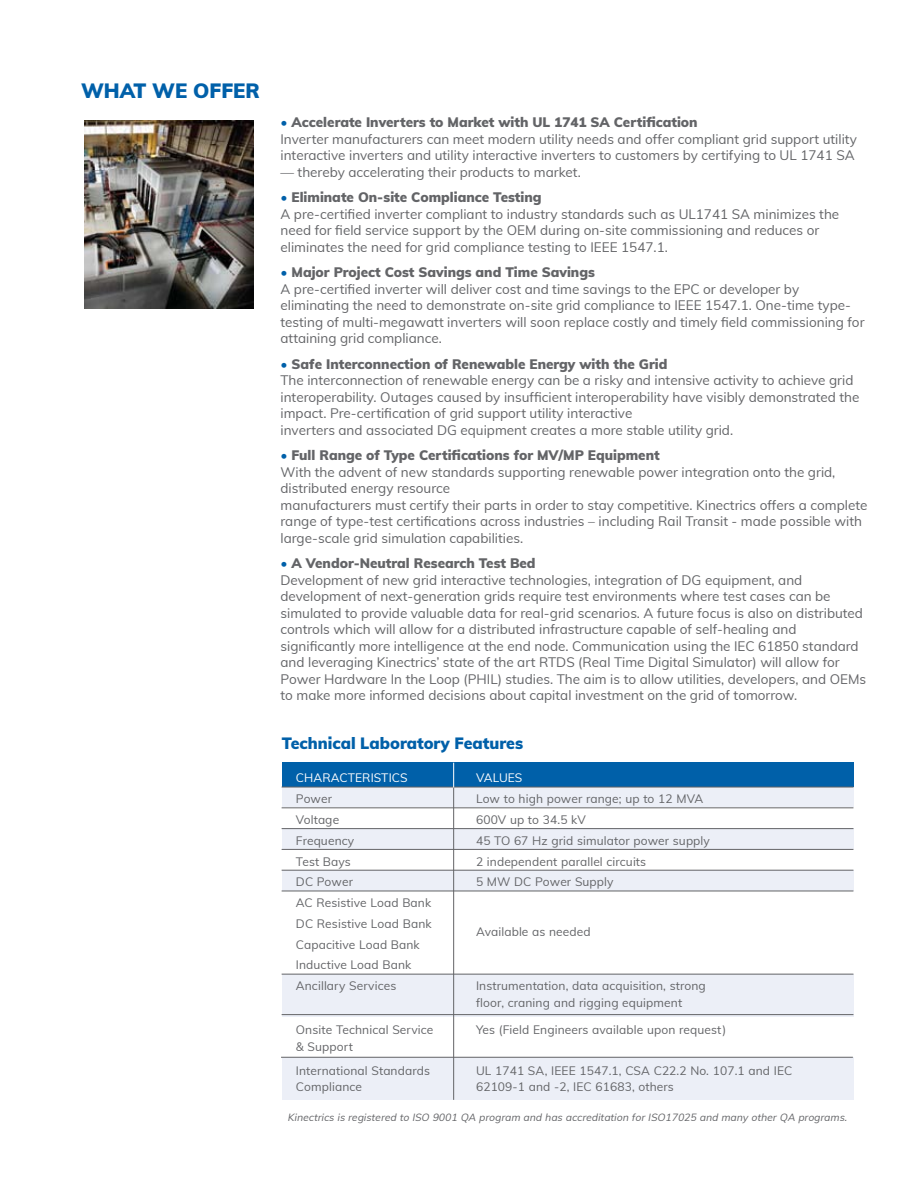
<style>
.page{position:relative;width:918px;height:1188px;background:#fff}
.page>*{position:absolute;margin:0;border:0;box-sizing:border-box;transform-origin:0 0}
.t1{font:900 20.25px "Muli";color:#0060a9}
.t2{font:900 16.05px "Muli";color:#0060a9}
.t3{font:13.5px/16.5px "Muli";color:#636467}
.t4{font:12px/20.9px "Muli";letter-spacing:.01em;color:#636467}
.t5{font:12px "Muli";letter-spacing:.01em;color:#fff}
.t6{font:italic 10.2px "Muli";color:#636467}
.s1{font-weight:900;color:#0060a9}
.s2{font-weight:900}
</style>
<div class="page">
<img style="left:84px;top:120px;width:170px;height:189px">
<div style="left:282px;top:787px;width:572px;height:20px;background:#eceff7"></div>
<div style="left:282px;top:829px;width:572px;height:20px;background:#eceff7"></div>
<div style="left:282px;top:870px;width:572px;height:21px;background:#eceff7"></div>
<div style="left:282px;top:974px;width:572px;height:42px;background:#eceff7"></div>
<div style="left:282px;top:1057px;width:572px;height:43px;background:#eceff7"></div>
<div style="left:282px;top:763px;width:572px;height:24px;background:#0060a9"></div>
<hr style="left:282px;top:787px;width:571px;height:1px;background:#636467">
<hr style="left:282px;top:808px;width:571px;height:1px;background:#636467">
<hr style="left:282px;top:828px;width:571px;height:1px;background:#636467">
<hr style="left:282px;top:849px;width:571px;height:1px;background:#636467">
<hr style="left:282px;top:870px;width:571px;height:1px;background:#636467">
<hr style="left:282px;top:891px;width:571px;height:1px;background:#636467">
<hr style="left:282px;top:974px;width:571px;height:1px;background:#636467">
<hr style="left:282px;top:1014px;width:571px;height:1px;background:#636467">
<hr style="left:453px;top:787px;width:1px;height:313px;background:#636467">
<hr style="left:281px;top:1057px;width:572px;height:1px;background:#636467">
<svg style="left:453px;top:763px;width:1px;height:25px"></svg>
<h1 class="t1" style="left:81px;top:76px;width:180px">WHAT WE OFFER</h1>
<p class="t3" style="left:280px;top:114px;width:578px"><span class="s1">•</span> <span class="s2">Accelerate Inverters to Market with UL 1741 SA Certification<br></span>Inverter manufacturers can meet modern utility needs and offer compliant grid support utility interactive inverters and utility interactive inverters to customers by certifying to UL 1741 SA</p>
<p class="t3" style="left:280px;top:163px;width:302px">— thereby accelerating their products to market.</p>
<p class="t3" style="left:280px;top:189px;width:560px"><span class="s1">•</span> <span class="s2">Eliminate On-site Compliance Testing<br></span>A pre-certified inverter compliant to industry standards such as UL1741 SA minimizes the need for field service support by the OEM during on-site commissioning and reduces or eliminates the need for grid compliance testing to IEEE 1547.1.</p>
<p class="t3" style="left:280px;top:264px;width:586px"><span class="s1">•</span> <span class="s2">Major Project Cost Savings and Time Savings<br></span>A pre-certified inverter will deliver cost and time savings to the EPC or developer by eliminating the need to demonstrate on-site grid compliance to IEEE 1547.1. One-time type&shy;testing of multi-megawatt inverters will soon replace costly and timely field commissioning for attaining grid compliance.</p>
<p class="t3" style="left:280px;top:355px;width:581px"><span class="s1">•</span> <span class="s2">Safe Interconnection of Renewable Energy with the Grid<br></span>The interconnection of renewable energy can be a risky and intensive activity to achieve grid interoperability. Outages caused by insufficient interoperability have visibly demonstrated the impact. Pre-certification of grid support utility interactive<br>inverters and associated DG equipment creates a more stable utility grid.</p>
<p class="t3" style="left:280px;top:447px;width:588px"><span class="s1">•</span> <span class="s2">Full Range of Type Certifications for MV/MP Equipment<br></span>With the advent of new standards supporting renewable power integration onto the grid, distributed energy resource<br>manufacturers must certify their parts in order to stay competitive. Kinectrics offers a complete range of type-test certifications across industries – including Rail Transit - made possible with large-scale grid simulation capabilities.</p>
<p class="t3" style="left:280px;top:555px;width:587px"><span class="s1">•</span> <span class="s2">A Vendor-Neutral Research Test Bed<br></span>Development of new grid interactive technologies, integration of DG equipment, and development of next-generation grids require test environments where test cases can be simulated to provide valuable data for real-grid scenarios. A future focus is also on distributed controls which will allow for a distributed infrastructure capable of self-healing and significantly more intelligence at the end node. Communication using the IEC 61850 standard and leveraging Kinectrics’ state of the art RTDS (Real Time Digital Simulator) will allow for Power Hardware In the Loop (PHIL) studies. The aim is to allow utilities, developers, and OEMs to make more informed decisions about capital investment on the grid of tomorrow.</p>
<p class="t2" style="left:282px;top:731px;width:243px">Technical Laboratory Features</p>
<p class="t5" style="left:296px;top:769px;width:113px">CHARACTERISTICS</p>
<p class="t5" style="left:476px;top:769px;width:48px">VALUES</p>
<p class="t4" style="left:296px;top:788px;width:38px">Power</p>
<p class="t4" style="left:476px;top:788px;width:229px">Low to high power range; up to 12 MVA</p>
<p class="t4" style="left:296px;top:809px;width:45px">Voltage</p>
<p class="t4" style="left:476px;top:809px;width:111px">600V up to 34.5 kV</p>
<p class="t4" style="left:296px;top:829px;width:60px">Frequency</p>
<p class="t4" style="left:476px;top:829px;width:235px">45 TO 67 Hz grid simulator power supply</p>
<p class="t4" style="left:296px;top:850px;width:56px">Test Bays</p>
<p class="t4" style="left:476px;top:850px;width:172px">2 independent parallel circuits</p>
<p class="t4" style="left:296px;top:871px;width:59px">DC Power</p>
<p class="t4" style="left:476px;top:871px;width:139px">5 MW DC Power Supply</p>
<p class="t4" style="left:296px;top:892px;width:137px">AC Resistive Load Bank<br>DC Resistive Load Bank</p>
<p class="t4" style="left:476px;top:920px;width:116px">Available as needed</p>
<p class="t4" style="left:296px;top:933px;width:125px">Capacitive Load Bank<br>Inductive Load Bank<br>Ancillary Services</p>
<p class="t4" style="left:476px;top:977px;width:231px;line-height:16.4px">Instrumentation, data acquisition, strong floor, craning and rigging equipment</p>
<p class="t4" style="left:296px;top:1019px;width:139px">Onsite Technical Service</p>
<p class="t4" style="left:476px;top:1019px;width:252px">Yes (Field Engineers available upon request)</p>
<p class="t4" style="left:296px;top:1034px;width:136px;line-height:23.9px">&amp; Support<br>International Standards</p>
<p class="t4" style="left:476px;top:1059px;width:318px">UL 1741 SA, IEEE 1547.1, CSA C22.2 No. 107.1 and IEC</p>
<p class="t4" style="left:296px;top:1076px;width:68px">Compliance</p>
<p class="t4" style="left:476px;top:1076px;width:199px">62109-1 and -2, IEC 61683, others</p>
<p class="t6" style="left:288px;top:1110px;width:563px">Kinectrics is registered to ISO 9001 QA program and has accreditation for ISO17025 and many other QA programs.</p>
</div>
